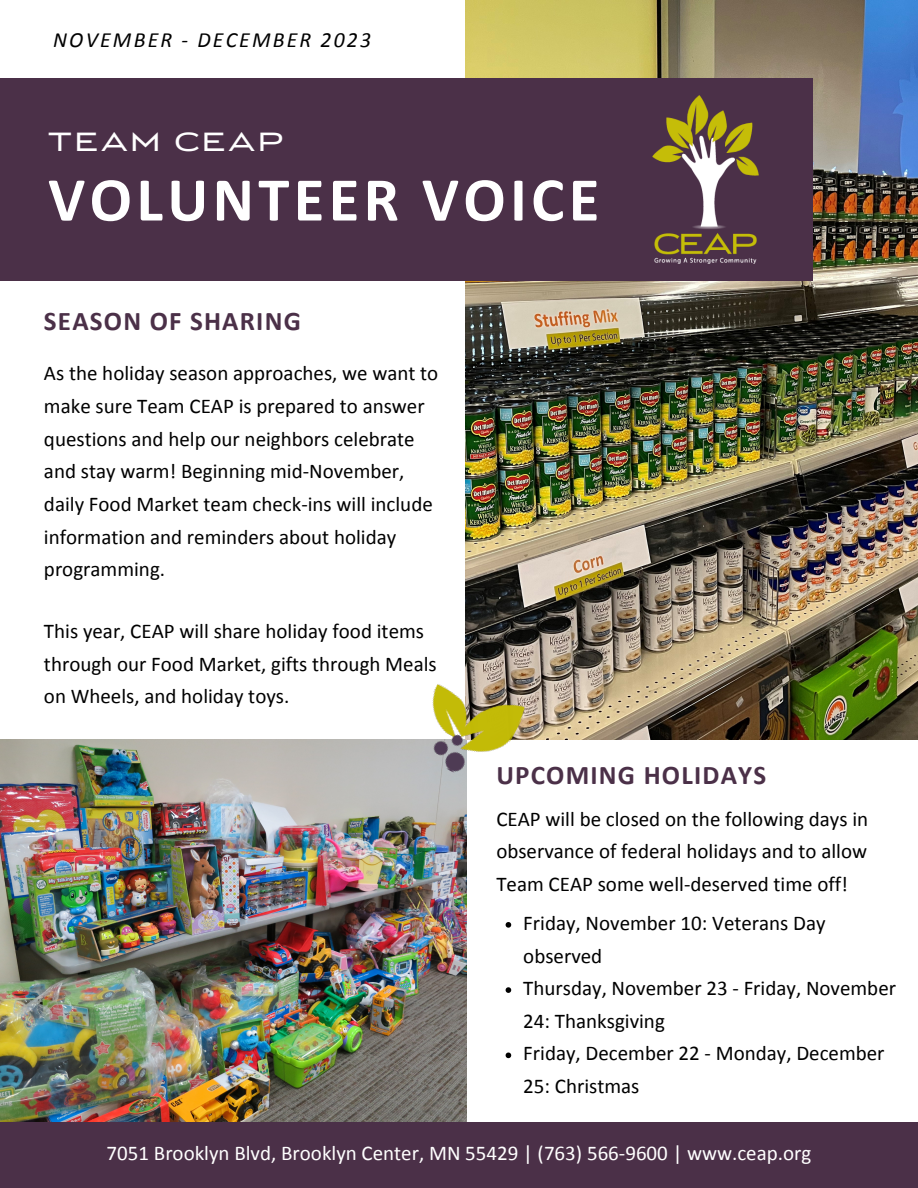
<style>
.page{position:relative;width:918px;height:1188px;background:#fff}
.page>*{position:absolute;margin:0;border:0;box-sizing:border-box;transform-origin:0 0}
.t1{font:700 62.85px "Calibri";letter-spacing:.07em;color:#fff}
.t2{font:29.4px "Luxury Gold";letter-spacing:.1em;color:#fff}
.t3{font:700 27px "Calibri";letter-spacing:.045em;color:#4b3048}
.t4{font:italic 21.75px "Calibri";letter-spacing:.1em;color:#000}
.t5{font:21px/32.7px "Calibri";color:#000}
.t6{font:21px "Calibri";color:#fff}
</style>
<div class="page">
<img style="left:0;top:739px;width:466px;height:383px">
<div style="left:0;top:1122px;width:918px;height:66px;background:#4b3048"></div>
<img style="left:466px;top:0;width:452px;height:739px">
<div style="left:0;top:78px;width:813px;height:203px;background:#4b3048"></div>
<img style="left:652px;top:96px;width:107px;height:167px">
<img style="left:404px;top:666px;width:124px;height:123px">
<svg style="left:506px;top:922px;width:5px;height:6px"></svg>
<svg style="left:506px;top:987px;width:5px;height:6px"></svg>
<svg style="left:506px;top:1053px;width:5px;height:5px"></svg>
<p class="t4" style="left:53px;top:30px;width:320px">NOVEMBER - DECEMBER 2023</p>
<p class="t2" style="left:48px;top:128px;width:237px">TEAM CEAP</p>
<p class="t1" style="left:48px;top:173px;width:553px">VOLUNTEER VOICE</p>
<p class="t3" style="left:44px;top:310px;width:258px">SEASON OF SHARING</p>
<p class="t5" style="left:44px;top:359px;width:396px">As the holiday season approaches, we want to make sure Team CEAP is prepared to answer questions and help our neighbors celebrate and stay warm! Beginning mid-November, daily Food Market team check-ins will include information and reminders about holiday programming.</p>
<p class="t5" style="left:44px;top:617px;width:394px">This year, CEAP will share holiday food items through our Food Market, gifts through Meals on Wheels, and holiday toys.</p>
<p class="t3" style="left:496px;top:764px;width:271px">UPCOMING HOLIDAYS</p>
<p class="t5" style="left:496px;top:804px;width:373px;text-align:justify">CEAP will be closed on the following days in observance of federal holidays and to allow Team CEAP some well-deserved time off!</p>
<p class="t5" style="left:523px;top:908px;width:304px">Friday, November 10: Veterans Day observed</p>
<p class="t5" style="left:523px;top:974px;width:374px">Thursday, November 23 - Friday, November<br>24: Thanksgiving</p>
<p class="t5" style="left:523px;top:1039px;width:363px">Friday, December 22 - Monday, December<br>25: Christmas</p>
<p class="t6" style="left:107px;top:1144px;width:706px">7051 Brooklyn Blvd, Brooklyn Center, MN 55429 | (763) 566-9600 | www.ceap.org</p>
</div>
